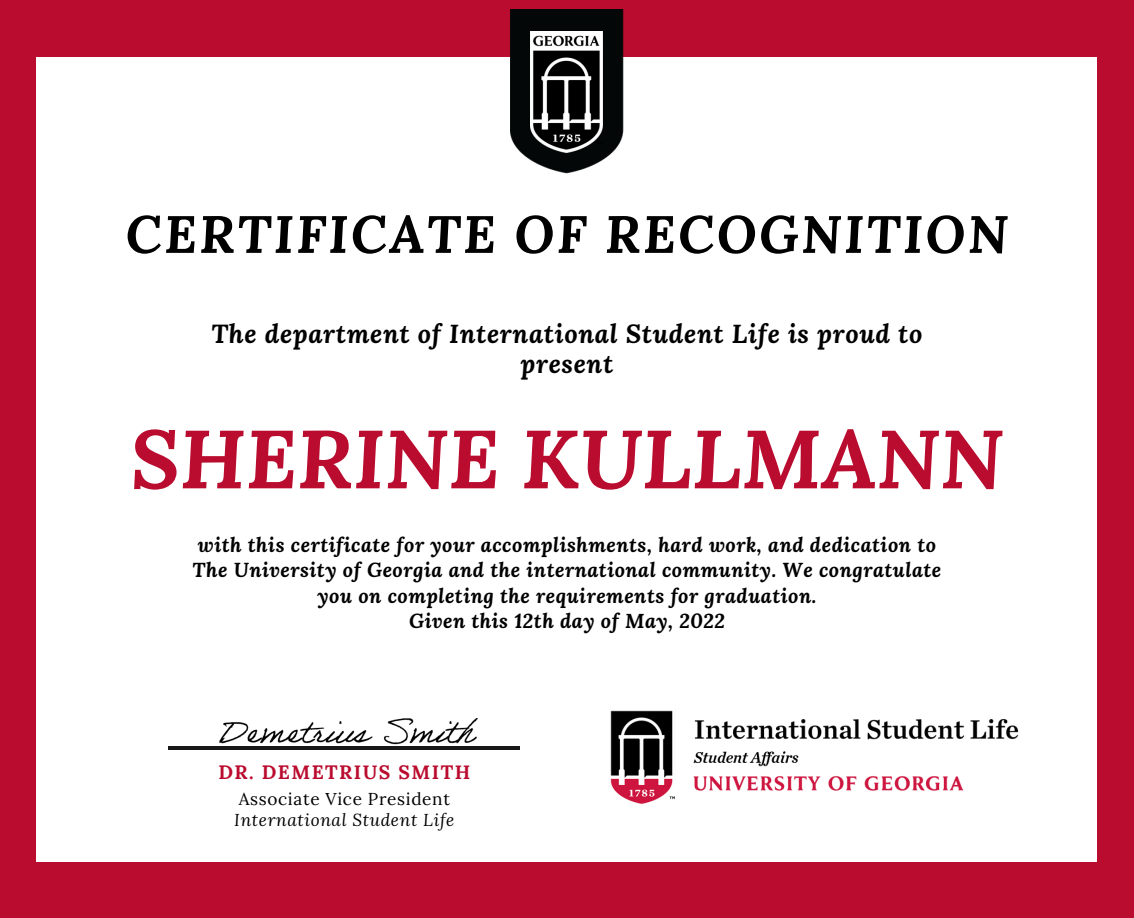
<style>
.page{position:relative;width:1134px;height:918px;background:#ba0c2f}
.page>*{position:absolute;margin:0;border:0;box-sizing:border-box;transform-origin:0 0}
.t1{font:italic 700 82.35px "Lora";color:#ba0c2f}
.t2{font:italic 700 52.5px "Lora";letter-spacing:.045em;color:#000}
.t3{font:italic 700 25.95px/30.5px "Lora";letter-spacing:.025em;color:#000;text-align:center}
.t4{font:italic 700 20.1px/25.5px "Lora";letter-spacing:.025em;color:#000;text-align:center}
.t5{font:700 19.35px "Lora";letter-spacing:.075em;color:#ba0c2f}
.t6{font:italic 17.25px "Lora";letter-spacing:.04em;color:#000}
.t7{font:17.25px "Lora";letter-spacing:.04em;color:#000}
</style>
<div class="page">
<div style="left:37px;top:57px;width:1060px;height:804px;background:#fff"></div>
<hr style="left:169px;top:746px;width:351px;height:3px;background:#191818">
<img style="left:510px;top:10px;width:114px;height:164px">
<img style="left:531px;top:31px;width:72px;height:122px">
<img style="left:610px;top:710px;width:409px;height:95px">
<img style="left:217px;top:718px;width:264px;height:32px">
<p class="t2" style="left:126px;top:199px;width:884px">CERTIFICATE OF RECOGNITION</p>
<p class="t3" style="left:211px;top:317px;width:713px">The department of International Student Life is proud to present</p>
<p class="t1" style="left:131px;top:403px;width:875px">SHERINE KULLMANN</p>
<p class="t4" style="left:193px;top:531px;width:750px">with this certificate for your accomplishments, hard work, and dedication to<br>The University of Georgia and the international community. We congratulate you on completing the requirements for graduation.</p>
<p class="t4" style="left:409px;top:608px;width:317px">Given this 12th day of May, 2022</p>
<p class="t5" style="left:218px;top:760px;width:253px">DR. DEMETRIUS SMITH</p>
<p class="t7" style="left:239px;top:788px;width:213px">Associate Vice President</p>
<p class="t6" style="left:234px;top:808px;width:222px">International Student Life</p>
</div>
